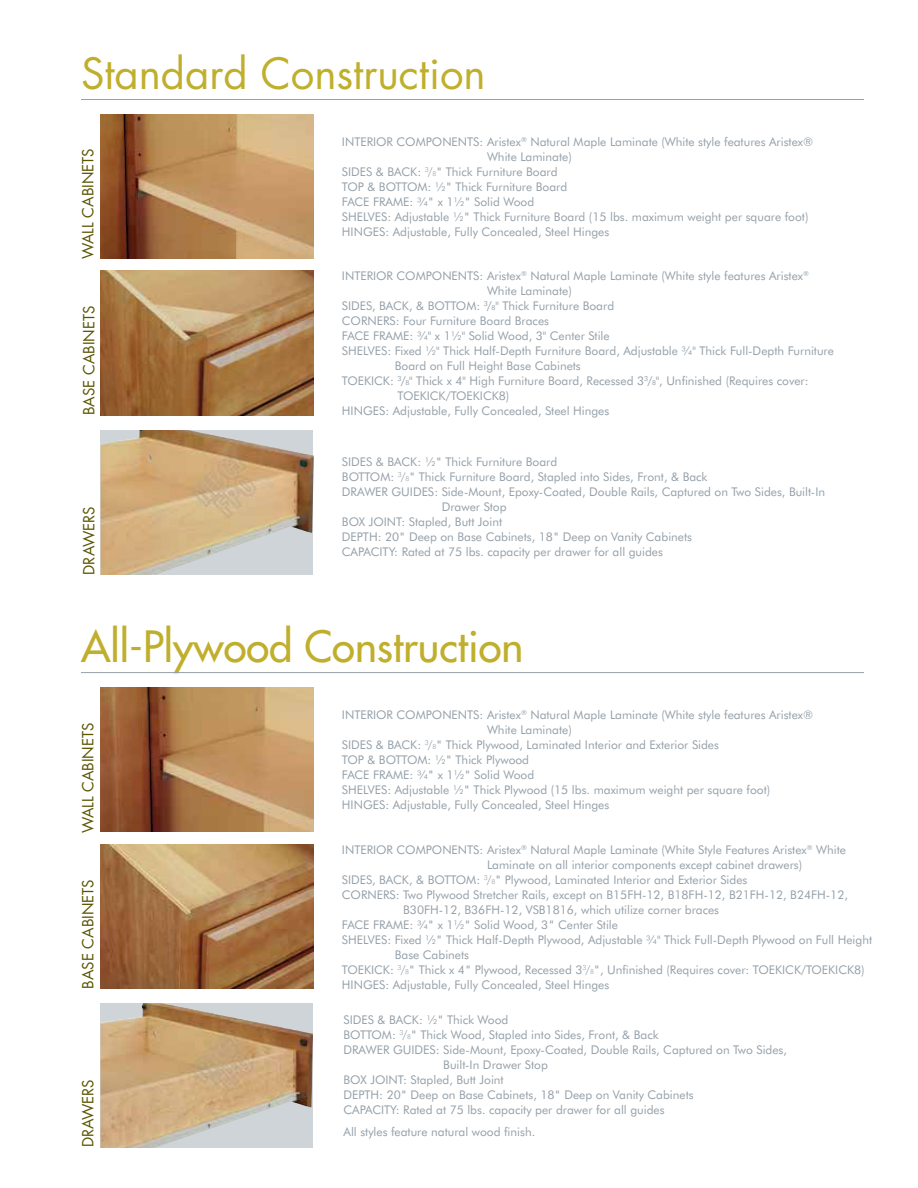
<style>
.page{position:relative;width:918px;height:1188px;background:#fff}
.page>*{position:absolute;margin:0;border:0;box-sizing:border-box;transform-origin:0 0}
.t1{font:500 42px "Futura Std";color:#c0af2c}
.t2{font:42px "Futura Std";color:#c0af2c}
.t3{font:15px "Futura Std";color:#5b5500}
.t4{font:12px "Futura BT";color:#95a0a9}
.s1{font-weight:300}
.s2{font-weight:300;font-size:6.75px}
.s3{font-family:"Avenir LT Std";font-weight:500}
.s4{font-size:6.75px}
</style>
<div class="page">
<img style="left:100px;top:688px;width:213px;height:144px">
<img style="left:100px;top:1003px;width:213px;height:145px">
<img style="left:100px;top:844px;width:213px;height:145px">
<hr style="left:81px;top:99px;width:783px;height:1px;background:#95a0a9">
<hr style="left:81px;top:672px;width:783px;height:1px;background:#95a0a9">
<img style="left:100px;top:115px;width:213px;height:144px">
<img style="left:101px;top:431px;width:212px;height:144px">
<img style="left:100px;top:271px;width:213px;height:144px">
<h1 class="t2" style="left:81px;top:46px;width:406px">Standard Construction</h1>
<p class="t3" style="left:78px;top:259px;width:112px;rotate:-90deg">WALL CABINETS</p>
<p class="t3" style="left:79px;top:415px;width:111px;rotate:-90deg">BASE CABINETS</p>
<p class="t3" style="left:79px;top:575px;width:70px;rotate:-90deg">DRAWERS</p>
<p class="t4" style="left:342px;top:135px;width:473px">INTERIOR COMPONENTS: Aristex<sup>®</sup> Natural Maple Laminate (White style features Aristex®</p>
<p class="t4" style="left:487px;top:150px;width:86px">White Laminate)</p>
<p class="t4" style="left:342px;top:165px;width:217px">SIDES &amp; BACK: <sup>3</sup><span class="s1">/</span><span class="s2">8</span><span class="s3">"</span> Thick Furniture Board</p>
<p class="t4" style="left:342px;top:180px;width:227px">TOP &amp; BOTTOM: ½<span class="s3">"</span> Thick Furniture Board</p>
<p class="t4" style="left:342px;top:195px;width:194px">FACE FRAME: ¾<span class="s3">"</span> x 1½<span class="s3">"</span> Solid Wood</p>
<p class="t4" style="left:342px;top:210px;width:468px">SHELVES: Adjustable ½<span class="s3">"</span> Thick Furniture Board (15 lbs. maximum weight per square foot)</p>
<p class="t4" style="left:342px;top:225px;width:269px">HINGES: Adjustable, Fully Concealed, Steel Hinges</p>
<p class="t4" style="left:342px;top:268px;width:468px">INTERIOR COMPONENTS: Aristex<sup>®</sup> Natural Maple Laminate (White style features Aristex<sup>®</sup></p>
<p class="t4" style="left:487px;top:283px;width:86px">White Laminate)</p>
<p class="t4" style="left:342px;top:298px;width:274px">SIDES, BACK, &amp; BOTTOM: <sup>3</sup>/<span class="s4">8</span>" Thick Furniture Board</p>
<p class="t4" style="left:342px;top:313px;width:209px">CORNERS: Four Furniture Board Braces</p>
<p class="t4" style="left:342px;top:328px;width:269px">FACE FRAME: ¾" x 1½" Solid Wood, 3" Center Stile</p>
<p class="t4" style="left:342px;top:343px;width:494px">SHELVES: Fixed ½" Thick Half-Depth Furniture Board, Adjustable ¾" Thick Full-Depth Furniture</p>
<p class="t4" style="left:395px;top:358px;width:188px">Board on Full Height Base Cabinets</p>
<p class="t4" style="left:342px;top:373px;width:468px">TOEKICK: <sup>3</sup>/<span class="s4">8</span>" Thick x 4" High Furniture Board, Recessed 3<sup>3</sup>/<span class="s4">8</span>", Unfinished (Requires cover:</p>
<p class="t4" style="left:398px;top:388px;width:113px">TOEKICK/TOEKICK8)</p>
<p class="t4" style="left:342px;top:403px;width:269px">HINGES: Adjustable, Fully Concealed, Steel Hinges</p>
<p class="t4" style="left:342px;top:455px;width:217px">SIDES &amp; BACK: ½<span class="s3">"</span> Thick Furniture Board</p>
<p class="t4" style="left:342px;top:470px;width:367px">BOTTOM: <sup>3</sup><span class="s1">/</span><span class="s2">8</span><span class="s3">"</span> Thick Furniture Board, Stapled into Sides, Front, &amp; Back</p>
<p class="t4" style="left:342px;top:485px;width:485px">DRAWER GUIDES: Side-Mount, Epoxy-Coated, Double Rails, Captured on Two Sides, Built-In</p>
<p class="t4" style="left:442px;top:500px;width:66px">Drawer Stop</p>
<p class="t4" style="left:342px;top:515px;width:162px">BOX JOINT: Stapled, Butt Joint</p>
<p class="t4" style="left:342px;top:530px;width:352px">DEPTH: 20<span class="s3">"</span> Deep on Base Cabinets, 18<span class="s3">"</span> Deep on Vanity Cabinets</p>
<p class="t4" style="left:342px;top:545px;width:323px">CAPACITY: Rated at 75 lbs. capacity per drawer for all guides</p>
<h1 class="t1" style="left:81px;top:620px;width:444px">All-Plywood Construction</h1>
<p class="t4" style="left:342px;top:708px;width:473px">INTERIOR COMPONENTS: Aristex<sup>®</sup> Natural Maple Laminate (White style features Aristex®</p>
<p class="t4" style="left:487px;top:723px;width:86px">White Laminate)</p>
<p class="t4" style="left:342px;top:738px;width:379px">SIDES &amp; BACK: <sup>3</sup><span class="s1">/</span><span class="s2">8</span><span class="s3">"</span> Thick Plywood, Laminated Interior and Exterior Sides</p>
<p class="t4" style="left:342px;top:753px;width:189px">TOP &amp; BOTTOM: ½<span class="s3">"</span> Thick Plywood</p>
<p class="t4" style="left:342px;top:768px;width:194px">FACE FRAME: ¾<span class="s3">"</span> x 1½<span class="s3">"</span> Solid Wood</p>
<p class="t4" style="left:342px;top:783px;width:430px">SHELVES: Adjustable ½<span class="s3">"</span> Thick Plywood (15 lbs. maximum weight per square foot)</p>
<p class="t4" style="left:342px;top:798px;width:269px">HINGES: Adjustable, Fully Concealed, Steel Hinges</p>
<p class="t3" style="left:78px;top:833px;width:112px;rotate:-90deg">WALL CABINETS</p>
<p class="t3" style="left:78px;top:989px;width:111px;rotate:-90deg">BASE CABINETS</p>
<p class="t3" style="left:78px;top:1147px;width:70px;rotate:-90deg">DRAWERS</p>
<p class="t4" style="left:342px;top:842px;width:506px">INTERIOR COMPONENTS: Aristex<sup>®</sup> Natural Maple Laminate (White Style Features Aristex<sup>®</sup> White</p>
<p class="t4" style="left:487px;top:857px;width:317px">Laminate on all interior components except cabinet drawers)</p>
<p class="t4" style="left:342px;top:872px;width:407px">SIDES, BACK, &amp; BOTTOM: <sup>3</sup><span class="s1">/</span><span class="s2">8</span><span class="s3">"</span> Plywood, Laminated Interior and Exterior Sides</p>
<p class="t4" style="left:342px;top:887px;width:508px">CORNERS: Two Plywood Stretcher Rails, except on B15FH-12, B18FH-12, B21FH-12, B24FH-12,</p>
<p class="t4" style="left:403px;top:902px;width:317px">B30FH-12, B36FH-12, VSB1816, which utilize corner braces</p>
<p class="t4" style="left:342px;top:917px;width:278px">FACE FRAME: ¾<span class="s3">"</span> x 1½<span class="s3">"</span> Solid Wood, 3<span class="s3">"</span> Center Stile</p>
<p class="t4" style="left:342px;top:932px;width:532px">SHELVES: Fixed ½<span class="s3">"</span> Thick Half-Depth Plywood, Adjustable ¾" Thick Full-Depth Plywood on Full Height</p>
<p class="t4" style="left:395px;top:947px;width:76px">Base Cabinets</p>
<p class="t4" style="left:342px;top:962px;width:524px">TOEKICK: <sup>3</sup><span class="s1">/</span><span class="s2">8</span><span class="s3">"</span> Thick x 4<span class="s3">"</span> Plywood, Recessed 3<sup>3</sup><span class="s1">/</span><span class="s2">8</span><span class="s3">"</span>, Unfinished (Requires cover: TOEKICK/TOEKICK8)</p>
<p class="t4" style="left:342px;top:977px;width:269px">HINGES: Adjustable, Fully Concealed, Steel Hinges</p>
<p class="t4" style="left:344px;top:1013px;width:166px">SIDES &amp; BACK: ½<span class="s3">"</span> Thick Wood</p>
<p class="t4" style="left:344px;top:1028px;width:317px">BOTTOM: <sup>3</sup><span class="s1">/</span><span class="s2">8</span><span class="s3">"</span> Thick Wood, Stapled into Sides, Front, &amp; Back</p>
<p class="t4" style="left:344px;top:1043px;width:445px">DRAWER GUIDES: Side-Mount, Epoxy-Coated, Double Rails, Captured on Two Sides,</p>
<p class="t4" style="left:443px;top:1058px;width:106px">Built-In Drawer Stop</p>
<p class="t4" style="left:344px;top:1073px;width:162px">BOX JOINT: Stapled, Butt Joint</p>
<p class="t4" style="left:344px;top:1088px;width:352px">DEPTH: 20<span class="s3">"</span> Deep on Base Cabinets, 18<span class="s3">"</span> Deep on Vanity Cabinets</p>
<p class="t4" style="left:344px;top:1103px;width:323px">CAPACITY: Rated at 75 lbs. capacity per drawer for all guides</p>
<p class="t4" style="left:344px;top:1124px;width:193px">All styles feature natural wood finish.</p>
</div>
